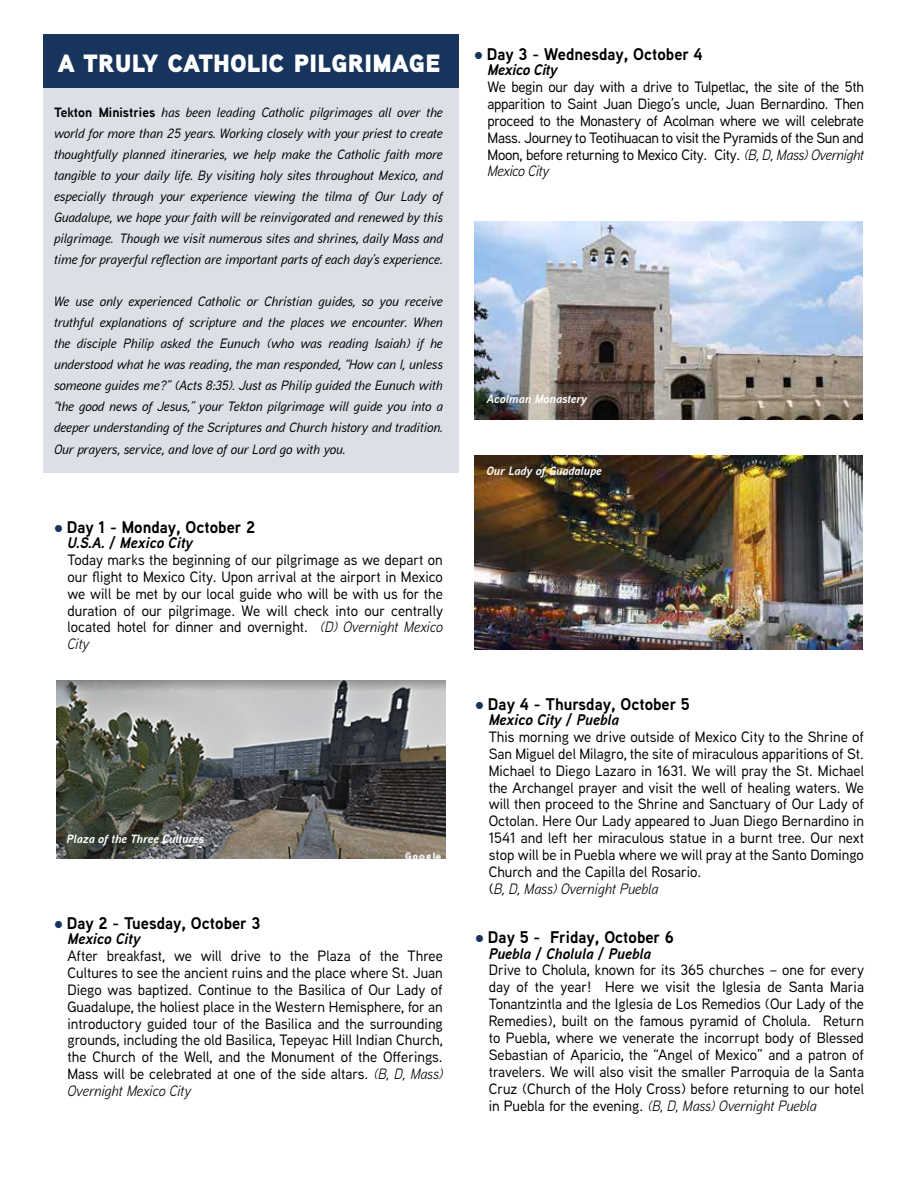
<style>
.page{position:relative;width:918px;height:1188px;background:#fff}
.page>*{position:absolute;margin:0;border:0;box-sizing:border-box;transform-origin:0 0}
.t1{font:900 33px "Aaux Next";letter-spacing:-.03em;color:#fff}
.t2{font:700 16.95px "Aaux Next";color:#000}
.t3{font:italic 700 15.3px "Aaux Next";color:#000}
.t4{font:italic 700 15.3px "Aaux Next";letter-spacing:-.02em;color:#000}
.t5{font:500 15px/17px "Aaux Next";color:#000;text-align:justify}
.t6{font:italic 500 13.5px/21px "Aaux Next";color:#000;text-align:justify}
.t7{font:italic 700 12px "Aaux Next";color:#fff}
.s1{font-weight:700;font-style:normal}
.s2{color:#17345c}
.s3{font-weight:400;font-style:italic}
</style>
<div class="page">
<div style="left:43px;top:88px;width:416px;height:384px;background:#dce0e6"></div>
<div style="left:43px;top:34px;width:416px;height:54px;background:#17345c"></div>
<img style="left:474px;top:456px;width:389px;height:194px">
<img style="left:474px;top:221px;width:389px;height:198px">
<img style="left:57px;top:680px;width:389px;height:179px">
<h1 class="t1" style="left:57px;top:37px;width:385px">a truly catholic pilgrimage</h1>
<p class="t6" style="left:54px;top:102px;width:390px"><span class="s1">Tekton Ministries</span> has been leading Catholic pilgrimages all over the world for more than 25 years. Working closely with your priest to create thoughtfully planned itineraries, we help make the Catholic faith more tangible to your daily life. By visiting holy sites throughout Mexico, and especially through your experience viewing the tilma of Our Lady of Guadalupe, we hope your faith will be reinvigorated and renewed by this pilgrimage. Though we visit numerous sites and shrines, daily Mass and time for prayerful reflection are important parts of each day’s experience.</p>
<p class="t6" style="left:54px;top:291px;width:390px">We use only experienced Catholic or Christian guides, so you receive truthful explanations of scripture and the places we encounter. When the disciple Philip asked the Eunuch (who was reading Isaiah) if he understood what he was reading, the man responded, “How can I, unless someone guides me?” (Acts 8:35). Just as Philip guided the Eunuch with “the good news of Jesus,” your Tekton pilgrimage will guide you into a deeper understanding of the Scriptures and Church history and tradition.<br>Our prayers, service, and love of our Lord go with you.</p>
<p class="t2" style="left:54px;top:515px;width:203px"><span class="s2">●</span> Day 1 - Monday, October 2</p>
<p class="t3" style="left:68px;top:532px;width:127px">U.S.A. / Mexico City</p>
<p class="t5" style="left:68px;top:551px;width:377px">Today marks the beginning of our pilgrimage as we depart on our flight to Mexico City. Upon arrival at the airport in Mexico we will be met by our local guide who will be with us for the duration of our pilgrimage. We will check into our centrally located hotel for dinner and overnight. <span class="s3">(D) Overnight Mexico City</span></p>
<p class="t7" style="left:67px;top:830px;width:139px">Plaza of the Three Cultures</p>
<p class="t2" style="left:54px;top:911px;width:208px"><span class="s2">●</span> Day 2 - Tuesday, October 3</p>
<p class="t3" style="left:68px;top:928px;width:74px">Mexico City</p>
<p class="t5" style="left:68px;top:947px;width:377px">After breakfast, we will drive to the Plaza of the Three Cultures to see the ancient ruins and the place where St. Juan Diego was baptized. Continue to the Basilica of Our Lady of Guadalupe, the holiest place in the Western Hemisphere, for an introductory guided tour of the Basilica and the surrounding grounds, including the old Basilica, Tepeyac Hill Indian Church, the Church of the Well, and the Monument of the Offerings.<br>Mass will be celebrated at one of the side altars. <span class="s3">(B, D, Mass)<br>Overnight Mexico City</span></p>
<p class="t2" style="left:474px;top:42px;width:230px"><span class="s2">●</span> Day 3 - Wednesday, October 4</p>
<p class="t4" style="left:488px;top:59px;width:71px">Mexico City</p>
<p class="t5" style="left:488px;top:78px;width:378px">We begin our day with a drive to Tulpetlac, the site of the 5th apparition to Saint Juan Diego’s uncle, Juan Bernardino. Then proceed to the Monastery of Acolman where we will celebrate Mass. Journey to Teotihuacan to visit the Pyramids of the Sun and Moon, before returning to Mexico City. City. <span class="s3">(B, D, Mass) Overnight Mexico City</span></p>
<p class="t7" style="left:487px;top:390px;width:102px">Acolman Monastery</p>
<p class="t7" style="left:487px;top:462px;width:117px">Our Lady of Guadalupe</p>
<p class="t2" style="left:475px;top:692px;width:216px"><span class="s2">●</span> Day 4 - Thursday, October 5</p>
<p class="t3" style="left:489px;top:709px;width:132px">Mexico City / Puebla</p>
<p class="t5" style="left:489px;top:728px;width:377px;text-align:left">This morning we drive outside of Mexico City to the Shrine of San Miguel del Milagro, the site of miraculous apparitions of St.<br>Michael to Diego Lazaro in 1631. We will pray the St. Michael the Archangel prayer and visit the well of healing waters. We will then proceed to the Shrine and Sanctuary of Our Lady of Octolan. Here Our Lady appeared to Juan Diego Bernardino in 1541 and left her miraculous statue in a burnt tree. Our next stop will be in Puebla where we will pray at the Santo Domingo Church and the Capilla del Rosario.<br>(<span class="s3">B, D, Mass) Overnight Puebla</span></p>
<p class="t2" style="left:475px;top:925px;width:200px"><span class="s2">●</span> Day 5 - Friday, October 6</p>
<p class="t3" style="left:489px;top:942px;width:164px">Puebla / Cholula / Puebla</p>
<p class="t5" style="left:489px;top:961px;width:377px">Drive to Cholula, known for its 365 churches – one for every day of the year! Here we visit the Iglesia de Santa Maria Tonantzintla and the Iglesia de Los Remedios (Our Lady of the Remedies), built on the famous pyramid of Cholula. Return to Puebla, where we venerate the incorrupt body of Blessed Sebastian of Aparicio, the “Angel of Mexico” and a patron of travelers. We will also visit the smaller Parroquia de la Santa Cruz (Church of the Holy Cross) before returning to our hotel in Puebla for the evening. <span class="s3">(B, D, Mass) Overnight Puebla</span></p>
</div>
